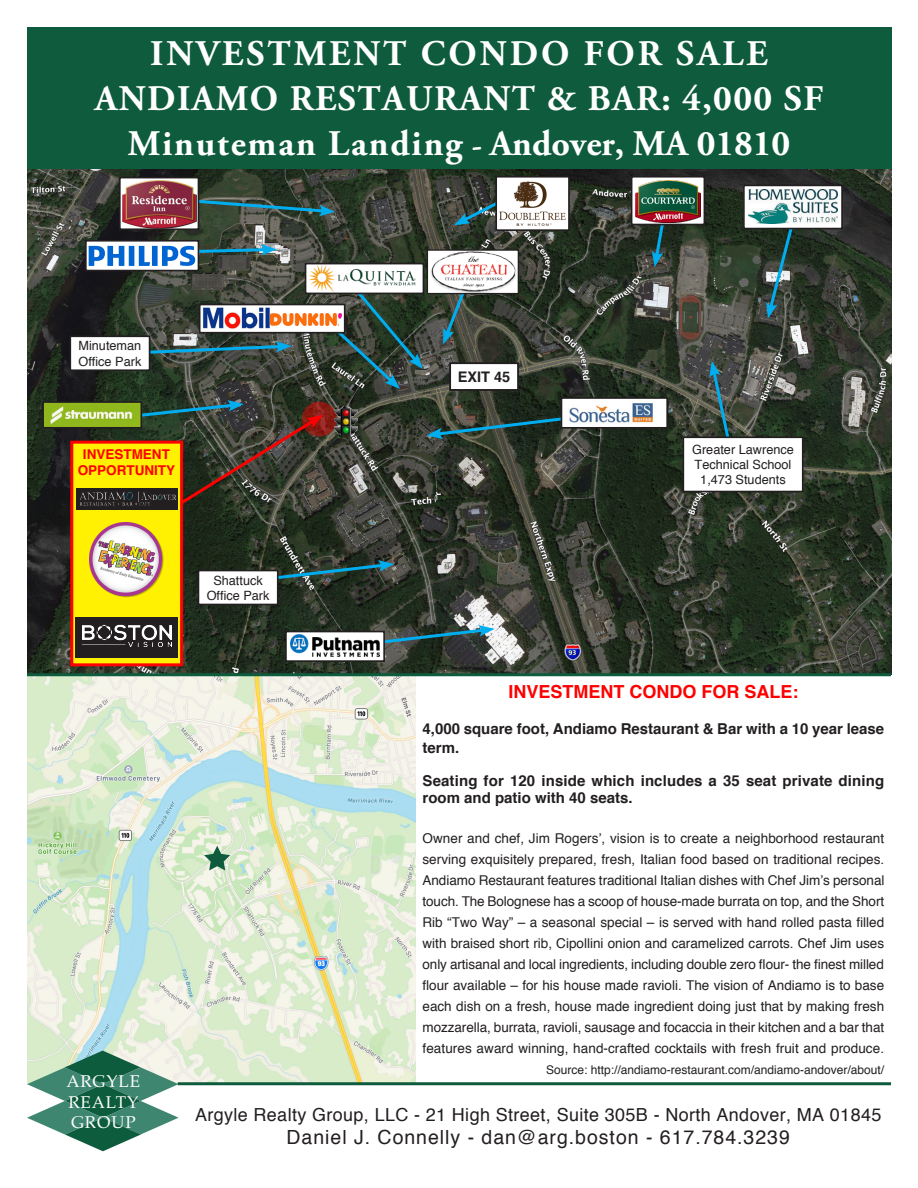
<style>
.page{position:relative;width:918px;height:1188px;background:#fff}
.page>*{position:absolute;margin:0;border:0;box-sizing:border-box;transform-origin:0 0}
.t1{font:700 36px/45px "Adobe Garamond Pro";letter-spacing:.05em;color:#fff;text-align:center}
.t2{font:700 36px "Adobe Garamond Pro";letter-spacing:.08em;color:#fff}
.t3{font:19.5px "Helvetica";letter-spacing:.05em;color:#231f20}
.t4{font:18px "Helvetica";letter-spacing:.02em;color:#231f20}
.t5{font:700 18px "Helvetica";color:#f00}
.t6{font:16.95px/20.4px "Palatino";letter-spacing:.05em;color:#fff;text-align:justify}
.t7{font:700 15px/19.5px "Helvetica";color:#231f20}
.t8{font:700 14.55px "Helvetica";color:#231f20}
.t9{font:13.5px/21px "Helvetica";letter-spacing:.005em;color:#231f20;text-align:justify}
.t10{font:700 13.5px "Helvetica";color:#f00}
.t11{font:12.75px/15.3px "Helvetica";color:#231f20}
.t12{font:12px "Helvetica";color:#231f20}
.s1{font-size:31.5px}
</style>
<div class="page">
<img style="left:27px;top:168px;width:864px;height:505px">
<img style="left:27px;top:677px;width:389px;height:405px">
<svg style="left:204px;top:846px;width:26px;height:24px"></svg>
<svg style="left:27px;top:1051px;width:152px;height:100px"></svg>
<hr style="left:178px;top:1082px;width:713px;height:3px;background:#0e5b3d">
<svg style="left:302px;top:402px;width:35px;height:34px"></svg>
<div style="left:27px;top:27px;width:864px;height:141px;background:#0e5b3d"></div>
<hr style="left:27px;top:673px;width:864px;height:3px;background:#0e5b3d">
<svg style="left:302px;top:625px;width:193px;height:29px"></svg>
<div style="left:286px;top:632px;width:98px;height:29px;background:#fff"></div>
<img style="left:291px;top:635px;width:88px;height:22px">
<div style="left:285px;top:631px;width:100px;height:31px;border:2px solid #231f20"></div>
<svg style="left:766px;top:229px;width:34px;height:90px"></svg>
<svg style="left:746px;top:188px;width:94px;height:38px"></svg>
<img style="left:749px;top:190px;width:88px;height:33px">
<div style="left:743px;top:185px;width:100px;height:44px;border:2px solid #231f20"></div>
<svg style="left:652px;top:225px;width:18px;height:42px"></svg>
<div style="left:632px;top:177px;width:72px;height:47px;background:#fff"></div>
<img style="left:635px;top:180px;width:66px;height:42px">
<div style="left:631px;top:176px;width:74px;height:49px;border:2px solid #231f20"></div>
<svg style="left:709px;top:361px;width:29px;height:75px"></svg>
<div style="left:683px;top:437px;width:120px;height:55px;background:#fff"></div>
<div style="left:683px;top:436px;width:121px;height:56px;border:2px solid #231f20"></div>
<svg style="left:202px;top:560px;width:192px;height:29px"></svg>
<div style="left:198px;top:571px;width:80px;height:33px;background:#fff"></div>
<div style="left:198px;top:570px;width:81px;height:35px;border:2px solid #231f20"></div>
<svg style="left:427px;top:410px;width:188px;height:29px"></svg>
<img style="left:564px;top:400px;width:101px;height:26px">
<div style="left:561px;top:397px;width:107px;height:32px;border:2px solid #231f20"></div>
<div style="left:450px;top:363px;width:68px;height:27px;background:#fff"></div>
<div style="left:449px;top:362px;width:70px;height:29px;border:2px solid #231f20"></div>
<img style="left:309px;top:266px;width:107px;height:25px">
<div style="left:305px;top:263px;width:119px;height:31px;border:2px solid #231f20"></div>
<svg style="left:454px;top:188px;width:41px;height:37px"></svg>
<div style="left:496px;top:177px;width:73px;height:53px;background:#fff"></div>
<img style="left:500px;top:182px;width:65px;height:43px">
<div style="left:495px;top:176px;width:75px;height:55px;border:2px solid #231f20"></div>
<svg style="left:443px;top:294px;width:34px;height:50px"></svg>
<div style="left:427px;top:250px;width:91px;height:44px;background:#fff"></div>
<img style="left:431px;top:252px;width:85px;height:40px">
<div style="left:427px;top:249px;width:92px;height:45px;border:1px solid #231f20"></div>
<div style="left:86px;top:241px;width:112px;height:30px;background:#fff"></div>
<svg style="left:89px;top:244px;width:188px;height:22px"></svg>
<div style="left:85px;top:240px;width:114px;height:31px;border:2px solid #231f20"></div>
<svg style="left:199px;top:197px;width:136px;height:19px"></svg>
<img style="left:122px;top:180px;width:74px;height:47px">
<div style="left:119px;top:177px;width:80px;height:53px;border:2px solid #231f20"></div>
<img style="left:45px;top:404px;width:37px;height:22px">
<div style="left:42px;top:401px;width:100px;height:28px;border:2px solid #231f20"></div>
<svg style="left:150px;top:341px;width:142px;height:15px"></svg>
<div style="left:70px;top:336px;width:80px;height:34px;background:#fff"></div>
<div style="left:69px;top:335px;width:81px;height:36px;border:2px solid #231f20"></div>
<svg style="left:320px;top:274px;width:103px;height:115px"></svg>
<div style="left:200px;top:305px;width:145px;height:28px;background:#fff"></div>
<img style="left:203px;top:307px;width:67px;height:22px">
<div style="left:199px;top:304px;width:147px;height:30px;border:2px solid #231f20"></div>
<img style="left:270px;top:313px;width:71px;height:13px">
<svg style="left:82px;top:400px;width:241px;height:126px"></svg>
<div style="left:72px;top:442px;width:110px;height:223px;background:#fff101"></div>
<div style="left:70px;top:441px;width:113px;height:225px;border:3px solid #f00"></div>
<img style="left:89px;top:523px;width:75px;height:74px">
<div style="left:77px;top:488px;width:101px;height:22px;background:#231f20"></div>
<img style="left:80px;top:491px;width:96px;height:15px">
<img style="left:335px;top:407px;width:23px;height:27px">
<div style="left:75px;top:617px;width:103px;height:40px;background:#231f20"></div>
<img style="left:83px;top:624px;width:89px;height:23px">
<p class="t2" style="left:150px;top:33px;width:619px">INVESTMENT CONDO FOR SALE</p>
<p class="t1" style="left:95px;top:77px;width:730px">ANDIAMO RESTAURANT &amp; BAR: 4,000 SF<br>Minuteman Landing <span class="s1">-</span> Andover, MA 01810</p>
<p class="t11" style="left:79px;top:339px;width:64px">Minuteman<br>Office Park</p>
<p class="t10" style="left:83px;top:443px;width:89px">INVESTMENT</p>
<p class="t10" style="left:78px;top:460px;width:99px">OPPORTUNITY</p>
<p class="t8" style="left:458px;top:365px;width:54px">EXIT 45</p>
<p class="t11" style="left:692px;top:442px;width:103px">Greater Lawrence</p>
<p class="t11" style="left:695px;top:457px;width:98px">Technical School</p>
<p class="t11" style="left:700px;top:473px;width:87px">1,473 Students</p>
<p class="t6" style="left:66px;top:1071px;width:75px">ARGYLE REALTY GROUP</p>
<p class="t11" style="left:213px;top:573px;width:51px">Shattuck</p>
<p class="t11" style="left:207px;top:588px;width:64px">Office Park</p>
<p class="t5" style="left:508px;top:677px;width:292px">INVESTMENT CONDO FOR SALE:</p>
<p class="t7" style="left:423px;top:719px;width:463px">4,000 square foot, Andiamo Restaurant &amp; Bar with a 10 year lease term.</p>
<p class="t7" style="left:423px;top:773px;width:463px;line-height:16.5px">Seating for 120 inside which includes a 35 seat private dining room and patio with 40 seats.</p>
<p class="t9" style="left:423px;top:828px;width:463px">Owner and chef, Jim Rogers’, vision is to create a neighborhood restaurant serving exquisitely prepared, fresh, Italian food based on traditional recipes.<br>Andiamo Restaurant features traditional Italian dishes with Chef Jim’s personal touch. The Bolognese has a scoop of house-made burrata on top, and the Short Rib “Two Way” – a seasonal special – is served with hand rolled pasta filled with braised short rib, Cipollini onion and caramelized carrots. Chef Jim uses only artisanal and local ingredients, including double zero flour- the finest milled flour available – for his house made ravioli. The vision of Andiamo is to base each dish on a fresh, house made ingredient doing just that by making fresh mozzarella, burrata, ravioli, sausage and focaccia in their kitchen and a bar that features award winning, hand-crafted cocktails with fresh fruit and produce.</p>
<p class="t12" style="left:546px;top:1061px;width:340px">Source: http://andiamo-restaurant.com/andiamo-andover/about/</p>
<p class="t4" style="left:195px;top:1100px;width:688px">Argyle Realty Group, LLC - 21 High Street, Suite 305B - North Andover, MA 01845</p>
<p class="t3" style="left:287px;top:1122px;width:505px">Daniel J. Connelly - dan@arg.boston - 617.784.3239</p>
</div>
